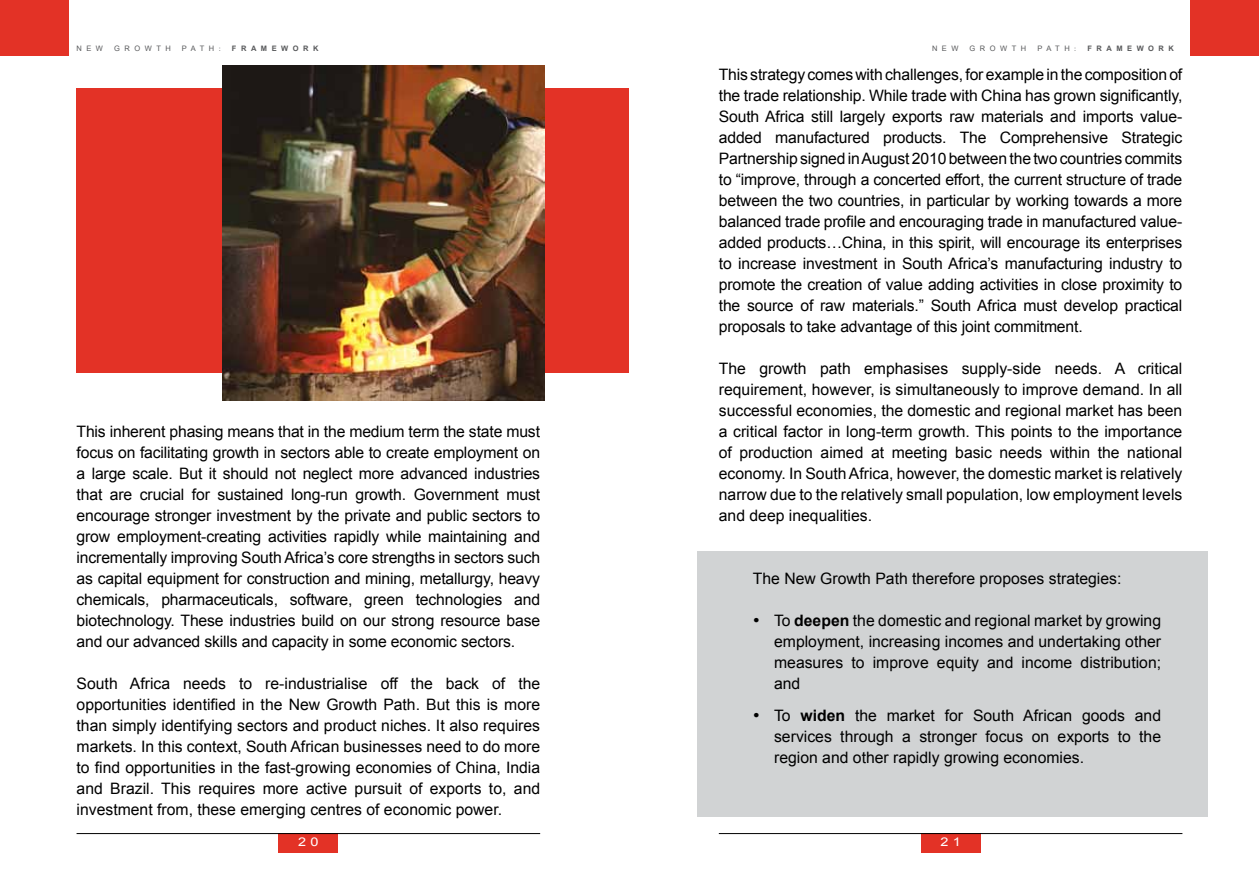
<style>
.page{position:relative;width:1259px;height:893px;background:#fff}
.page>*{position:absolute;margin:0;border:0;box-sizing:border-box;transform-origin:0 0}
.t1{font:15.75px/21px "Arial";color:#000;text-align:justify}
.t2{font:12px "Arial";color:#fff;scale:1.2 1}
.t3{font:7.5px "Arial";letter-spacing:.6em;color:#58595b}
.t4{font:700 7.5px "Arial";letter-spacing:.6em;color:#58595b}
.s1{font-family:"Times"}
.s2{font-weight:700}
</style>
<div class="page">
<div style="left:279px;top:833px;width:59px;height:20px;background:#e33226"></div>
<div style="left:0;top:0;width:68px;height:55px;background:#e33226"></div>
<hr style="left:77px;top:833px;width:463px;height:1px;background:#000">
<div style="left:921px;top:833px;width:59px;height:20px;background:#e33226"></div>
<div style="left:1191px;top:0;width:68px;height:55px;background:#e33226"></div>
<hr style="left:719px;top:833px;width:463px;height:1px;background:#000">
<div style="left:77px;top:88px;width:552px;height:285px;background:#e33226"></div>
<div style="left:697px;top:551px;width:511px;height:265px;background:#d1d3d4"></div>
<img style="left:223px;top:65px;width:321px;height:335px">
<p class="t3" style="left:77px;top:44px;width:28px">new</p>
<p class="t3" style="left:114px;top:44px;width:58px">growth</p>
<p class="t3" style="left:182px;top:44px;width:40px">path<span class="s1">:</span></p>
<p class="t4" style="left:232px;top:44px;width:88px">FRAMEWORK</p>
<p class="t1" style="left:77px;top:421px;width:465px">this inherent phasing means that in the medium term the state must focus on facilitating growth in sectors able to create employment on a large scale. But it should not neglect more advanced industries that are crucial for sustained long-run growth. government must encourage stronger investment by the private and public sectors to grow employment-creating activities rapidly while maintaining and incrementally improving South africa’s core strengths in sectors such as capital equipment for construction and mining, metallurgy, heavy chemicals, pharmaceuticals, software, green technologies and biotechnology. these industries build on our strong resource base and our advanced skills and capacity in some economic sectors.</p>
<p class="t1" style="left:77px;top:673px;width:465px">South africa needs to re-industrialise off the back of the opportunities identified in the new growth path. But this is more than simply identifying sectors and product niches. It also requires markets. In this context, South african businesses need to do more to find opportunities in the fast-growing economies of China, India and Brazil. this requires more active pursuit of exports to, and investment from, these emerging centres of economic power.</p>
<p class="t2" style="left:298px;top:834px;width:18px">2 0</p>
<p class="t3" style="left:932px;top:44px;width:28px">new</p>
<p class="t3" style="left:969px;top:44px;width:58px">growth</p>
<p class="t3" style="left:1037px;top:44px;width:40px">path<span class="s1">:</span></p>
<p class="t4" style="left:1087px;top:44px;width:88px">FRAMEWORK</p>
<p class="t1" style="left:719px;top:64px;width:465px">this strategy comes with challenges, for example in the composition of the trade relationship. while trade with China has grown significantly, South africa still largely exports raw materials and imports value&shy;added manufactured products. the Comprehensive Strategic partnership signed in august 2010 between the two countries commits to “improve, through a concerted effort, the current structure of trade between the two countries, in particular by working towards a more balanced trade profile and encouraging trade in manufactured value&shy;added products…China, in this spirit, will encourage its enterprises to increase investment in South africa’s manufacturing industry to promote the creation of value adding activities in close proximity to the source of raw materials.” South africa must develop practical proposals to take advantage of this joint commitment.</p>
<p class="t1" style="left:719px;top:358px;width:465px">the growth path emphasises supply-side needs. a critical requirement, however, is simultaneously to improve demand. In all successful economies, the domestic and regional market has been a critical factor in long-term growth. this points to the importance of production aimed at meeting basic needs within the national economy. In South africa, however, the domestic market is relatively narrow due to the relatively small population, low employment levels and deep inequalities.</p>
<p class="t1" style="left:753px;top:568px;width:370px">the new growth path therefore proposes strategies:</p>
<p class="t1" style="left:774px;top:610px;width:389px;text-indent:-21px">• to <span class="s2">DEEPEN</span> the domestic and regional market by growing employment, increasing incomes and undertaking other measures to improve equity and income distribution; and</p>
<p class="t1" style="left:774px;top:705px;width:388px;text-indent:-21px">• to <span class="s2">WIDEN</span> the market for South african goods and services through a stronger focus on exports to the region and other rapidly growing economies.</p>
<p class="t2" style="left:940px;top:834px;width:18px">2 1</p>
</div>
